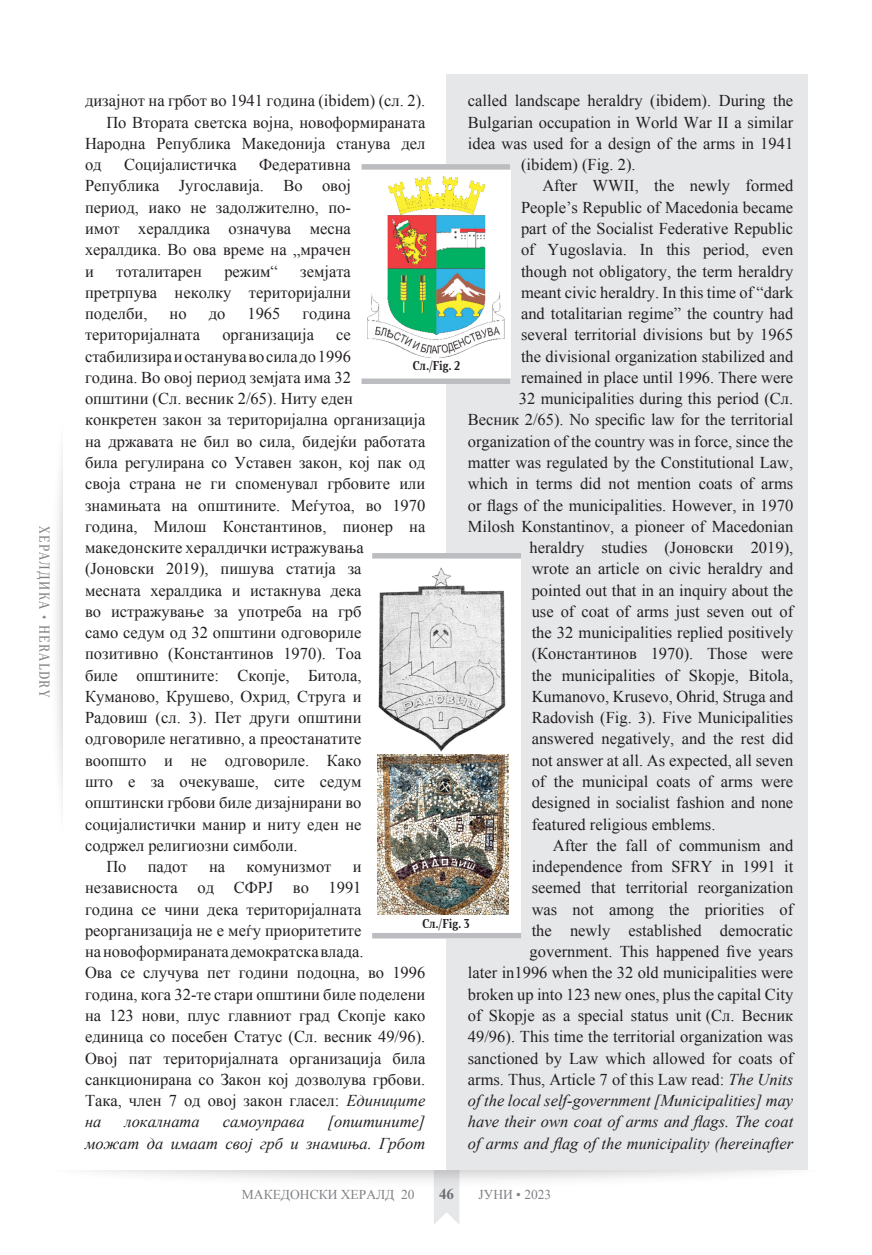
<style>
.page{position:relative;width:872px;height:1255px;background:#fff}
.page>*{position:absolute;margin:0;border:0;box-sizing:border-box;transform-origin:0 0}
._1_ГЛАВЕН_ТЕКСТ{font:16.5px/21.3px "Times New Roman";color:#231f20;text-align:justify}
._1_ГЛАВЕН_ТЕКСТ-2{font:italic 16.5px/21.3px "Times New Roman";color:#231f20;text-align:right}
.t1{font:700 15px "Times New Roman";color:#6c6d70}
.t2{font:13.5px "Times New Roman";color:#808285}
.t3{font:13.5px "Skola Serif Cn";letter-spacing:.1em;color:#808285}
.ПОД_СЛИКА_1{font:700 12px "Skola Serif Cn";color:#231f20}
.s1{font-style:italic}
</style>
<div class="page">
<img style="left:90px;top:1170px;width:692px;height:54px">
<div style="left:446px;top:74px;width:362px;height:1095px;background:#e6e7e9"></div>
<div style="left:361px;top:164px;width:149px;height:220px;background:#fff"></div>
<div style="left:361px;top:164px;width:149px;height:6px;background:#bcbdc0"></div>
<div style="left:361px;top:378px;width:149px;height:6px;background:#bcbdc0"></div>
<img style="left:367px;top:177px;width:138px;height:180px">
<div style="left:372px;top:553px;width:149px;height:385px;background:#fff"></div>
<div style="left:372px;top:553px;width:149px;height:5px;background:#bcbdc0"></div>
<div style="left:372px;top:932px;width:149px;height:6px;background:#bcbdc0"></div>
<img style="left:378px;top:754px;width:131px;height:160px">
<img style="left:378px;top:567px;width:128px;height:185px">
<p class="t3" style="left:53px;top:526px;width:173px;rotate:90deg">ХЕРАЛДИКА • HERALDRY</p>
<p class="_1_ГЛАВЕН_ТЕКСТ" style="left:85px;top:90px;width:342px">дизајнот на грбот во 1941 година (ibidem) (сл. 2).</p>
<p class="_1_ГЛАВЕН_ТЕКСТ" style="left:85px;top:111px;width:342px;text-indent:21px">По Втората светска војна, новоформираната Народна Република Македонија станува дел од</p>
<p class="_1_ГЛАВЕН_ТЕКСТ" style="left:468px;top:90px;width:327px">called landscape heraldry (ibidem). During the</p>
<p class="_1_ГЛАВЕН_ТЕКСТ" style="left:468px;top:111px;width:327px">Bulgarian occupation in World War II a similar</p>
<p class="_1_ГЛАВЕН_ТЕКСТ" style="left:468px;top:132px;width:327px">idea was used for a design of the arms in 1941</p>
<p class="_1_ГЛАВЕН_ТЕКСТ" style="left:521px;top:154px;width:116px">(ibidem) (Fig. 2).</p>
<p class="_1_ГЛАВЕН_ТЕКСТ" style="left:542px;top:175px;width:252px">After WWII, the newly formed</p>
<p class="_1_ГЛАВЕН_ТЕКСТ" style="left:521px;top:196px;width:274px">People’s Republic of Macedonia became</p>
<p class="_1_ГЛАВЕН_ТЕКСТ" style="left:521px;top:217px;width:274px">part of the Socialist Federative Republic</p>
<p class="_1_ГЛАВЕН_ТЕКСТ" style="left:521px;top:239px;width:274px">of Yugoslavia. In this period, even</p>
<p class="_1_ГЛАВЕН_ТЕКСТ" style="left:521px;top:260px;width:274px">though not obligatory, the term heraldry</p>
<p class="_1_ГЛАВЕН_ТЕКСТ" style="left:521px;top:281px;width:274px">meant civic heraldry. In this time of “dark</p>
<p class="_1_ГЛАВЕН_ТЕКСТ" style="left:521px;top:302px;width:274px">and totalitarian regime” the country had</p>
<p class="_1_ГЛАВЕН_ТЕКСТ" style="left:521px;top:324px;width:274px">several territorial divisions but by 1965</p>
<p class="_1_ГЛАВЕН_ТЕКСТ" style="left:521px;top:345px;width:274px">the divisional organization stabilized and</p>
<p class="_1_ГЛАВЕН_ТЕКСТ" style="left:521px;top:366px;width:274px">remained in place until 1996. There were</p>
<p class="_1_ГЛАВЕН_ТЕКСТ" style="left:519px;top:388px;width:276px">32 municipalities during this period (Сл.</p>
<p class="_1_ГЛАВЕН_ТЕКСТ" style="left:468px;top:409px;width:327px">Весник 2/65). No specific law for the territorial</p>
<p class="_1_ГЛАВЕН_ТЕКСТ" style="left:468px;top:430px;width:327px">organization of the country was in force, since the</p>
<p class="_1_ГЛАВЕН_ТЕКСТ" style="left:468px;top:451px;width:327px">matter was regulated by the Constitutional Law,</p>
<p class="_1_ГЛАВЕН_ТЕКСТ" style="left:468px;top:473px;width:327px">which in terms did not mention coats of arms</p>
<p class="_1_ГЛАВЕН_ТЕКСТ" style="left:468px;top:494px;width:327px">or flags of the municipalities. However, in 1970</p>
<p class="_1_ГЛАВЕН_ТЕКСТ" style="left:468px;top:515px;width:327px">Milosh Konstantinov, a pioneer of Macedonian</p>
<p class="_1_ГЛАВЕН_ТЕКСТ" style="left:529px;top:536px;width:265px">heraldry studies (Јоновски 2019),</p>
<p class="_1_ГЛАВЕН_ТЕКСТ" style="left:531px;top:558px;width:263px">wrote an article on civic heraldry and</p>
<p class="_1_ГЛАВЕН_ТЕКСТ" style="left:531px;top:579px;width:263px">pointed out that in an inquiry about the</p>
<p class="_1_ГЛАВЕН_ТЕКСТ" style="left:531px;top:600px;width:263px">use of coat of arms just seven out of</p>
<p class="_1_ГЛАВЕН_ТЕКСТ" style="left:531px;top:621px;width:263px">the 32 municipalities replied positively</p>
<p class="_1_ГЛАВЕН_ТЕКСТ" style="left:531px;top:643px;width:263px">(Константинов 1970). Those were</p>
<p class="_1_ГЛАВЕН_ТЕКСТ" style="left:531px;top:664px;width:263px">the municipalities of Skopje, Bitola,</p>
<p class="_1_ГЛАВЕН_ТЕКСТ" style="left:531px;top:685px;width:263px">Kumanovo, Krusevo, Ohrid, Struga and</p>
<p class="_1_ГЛАВЕН_ТЕКСТ" style="left:531px;top:706px;width:263px">Radovish (Fig. 3). Five Municipalities</p>
<p class="_1_ГЛАВЕН_ТЕКСТ" style="left:531px;top:728px;width:263px">answered negatively, and the rest did</p>
<p class="_1_ГЛАВЕН_ТЕКСТ" style="left:531px;top:749px;width:263px">not answer at all. As expected, all seven</p>
<p class="_1_ГЛАВЕН_ТЕКСТ" style="left:531px;top:770px;width:263px">of the municipal coats of arms were</p>
<p class="_1_ГЛАВЕН_ТЕКСТ" style="left:531px;top:791px;width:263px">designed in socialist fashion and none</p>
<p class="_1_ГЛАВЕН_ТЕКСТ" style="left:531px;top:813px;width:185px">featured religious emblems.</p>
<p class="_1_ГЛАВЕН_ТЕКСТ" style="left:468px;top:834px;width:327px;text-align:right">After the fall of communism and independence from SFRY in 1991 it<br>seemed that territorial reorganization<br>was not among the priorities of<br>the newly established democratic government. This happened five years<br>later in1996 when the 32 old municipalities were broken up into 123 new ones, plus the capital City of Skopje as a special status unit (Сл. Весник 49/96). This time the territorial organization was sanctioned by Law which allowed for coats of arms. Thus, Article 7 of this Law read: <span class="s1">The Units of the local self-government [Municipalities] may have their own coat of arms and flags. The coat of arms and flag of the municipality (hereinafter</span></p>
<p class="_1_ГЛАВЕН_ТЕКСТ" style="left:124px;top:154px;width:114px">Социјалистичка</p>
<p class="_1_ГЛАВЕН_ТЕКСТ" style="left:85px;top:154px;width:267px;text-indent:174px">Федеративна Република Југославија. Во овој период, иако не задолжително, по&shy;имот хералдика означува месна хералдика. Во ова време на „мрачен и</p>
<p class="_1_ГЛАВЕН_ТЕКСТ" style="left:85px;top:260px;width:267px;text-indent:215px">земјата претрпува неколку територијални поделби,</p>
<p class="_1_ГЛАВЕН_ТЕКСТ" style="left:116px;top:260px;width:87px">тоталитарен</p>
<p class="_1_ГЛАВЕН_ТЕКСТ" style="left:224px;top:260px;width:55px">режим“</p>
<p class="_1_ГЛАВЕН_ТЕКСТ" style="left:169px;top:302px;width:19px">но</p>
<p class="_1_ГЛАВЕН_ТЕКСТ" style="left:209px;top:302px;width:18px">до</p>
<p class="_1_ГЛАВЕН_ТЕКСТ" style="left:247px;top:302px;width:34px">1965</p>
<p class="_1_ГЛАВЕН_ТЕКСТ" style="left:302px;top:302px;width:50px">година</p>
<p class="_1_ГЛАВЕН_ТЕКСТ" style="left:85px;top:324px;width:116px">територијалната</p>
<p class="_1_ГЛАВЕН_ТЕКСТ" style="left:222px;top:324px;width:93px">организација</p>
<p class="_1_ГЛАВЕН_ТЕКСТ" style="left:85px;top:324px;width:342px;text-align:left;text-indent:251px">се стабилизира и остануваво сила до 1996<br>година. Во овој период земјата има 32<br>општини (Сл. весник 2/65). Ниту еден конкретен закон за територијална организација на државата не бил во сила, бидејќи работата била регулирана со Уставен закон, кој пак од своја страна не ги споменувал грбовите или знамињата на општините. Меѓутоа, во 1970 година, Милош Константинов, пионер на македонските хералдички истражувања (Јоновски 2019), пишува статија за<br>месната хералдика и истакнува дека<br>во истражување за употреба на грб<br>само седум од 32 општини одговориле позитивно (Константинов 1970). Тоа<br>биле општините: Скопје, Битола, Куманово, Крушево, Охрид, Струга и Радовиш (сл. 3). Пет други општини одговориле негативно, а преостанатите воопшто и не одговориле. Како<br>што е за очекуваше, сите седум општински грбови биле дизајнирани во социјалистички манир и ниту еден не<br>содржел религиозни симболи.</p>
<p class="_1_ГЛАВЕН_ТЕКСТ" style="left:106px;top:855px;width:22px">По</p>
<p class="_1_ГЛАВЕН_ТЕКСТ" style="left:148px;top:855px;width:42px">падот</p>
<p class="_1_ГЛАВЕН_ТЕКСТ" style="left:209px;top:855px;width:18px">на</p>
<p class="_1_ГЛАВЕН_ТЕКСТ" style="left:246px;top:855px;width:87px">комунизмот</p>
<p class="ПОД_СЛИКА_1" style="left:413px;top:358px;width:49px">Сл./Fig. 2</p>
<p class="_1_ГЛАВЕН_ТЕКСТ" style="left:85px;top:855px;width:342px;text-align:left;text-indent:268px">и независноста од СФРЈ во 1991<br>година се чини дека територијалната реорганизација не е меѓу приоритетите<br>на новоформираната демократска влада.<br>Ова се случува пет години подоцна, во 1996 година, кога 32-те стари општини биле поделени на 123 нови, плус главниот град Скопје како единица со посебен Статус (Сл. весник 49/96).<br>Овој пат територијалната организација била санкционирана со Закон кој дозволува грбови.<br>Така, член 7 од овој закон гласел: <span class="s1">Единиците на</span></p>
<p class="ПОД_СЛИКА_1" style="left:422px;top:916px;width:49px">Сл./Fig. 3</p>
<p class="_1_ГЛАВЕН_ТЕКСТ-2" style="left:85px;top:1110px;width:342px">[општините]<br>можат да имаат свој грб и знамиња. Грбот</p>
<p class="_1_ГЛАВЕН_ТЕКСТ-2" style="left:124px;top:1110px;width:77px">локалната</p>
<p class="_1_ГЛАВЕН_ТЕКСТ-2" style="left:223px;top:1110px;width:83px">самоуправа</p>
<p class="t2" style="left:242px;top:1184px;width:174px">МАКЕДОНСКИ ХЕРАЛД 20</p>
<p class="t1" style="left:439px;top:1183px;width:16px">46</p>
<p class="t2" style="left:478px;top:1184px;width:74px">ЈУНИ • 2023</p>
</div>
